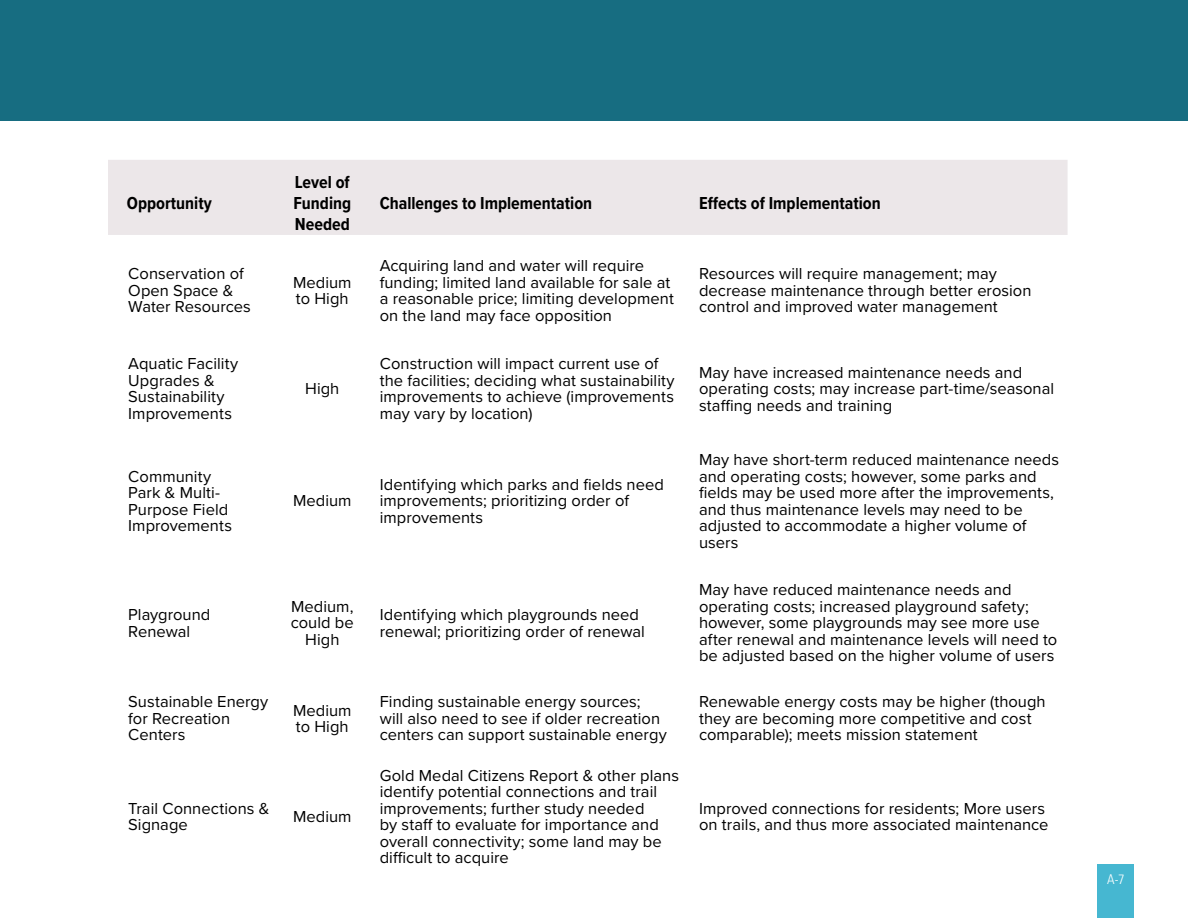
<style>
.page{position:relative;width:1188px;height:918px;background:#fff}
.page>*{position:absolute;margin:0;border:0;box-sizing:border-box;transform-origin:0 0}
.t1{font:700 18px/21px "Proxima Nova Cond";color:#000;text-align:justify}
.t2{font:16.5px/16.5px "Proxima Nova";letter-spacing:.005em;color:#000}
.t3{font:300 condensed 13.5px "Univers";color:#fff}
</style>
<div class="page">
<div style="left:0;top:0;width:1188px;height:121px;background:#176d81"></div>
<div style="left:108px;top:160px;width:960px;height:75px;background:#ece7e9"></div>
<div style="left:1098px;top:864px;width:36px;height:54px;background:#46b7d1"></div>
<p class="t1" style="left:127px;top:192px;width:86px">Opportunity</p>
<p class="t1" style="left:293px;top:171px;width:59px">Level of Funding Needed</p>
<p class="t2" style="left:128px;top:265px;width:124px">Conservation of<br>Open Space &amp;<br>Water Resources</p>
<p class="t2" style="left:293px;top:273px;width:60px">Medium to High</p>
<p class="t2" style="left:128px;top:355px;width:111px">Aquatic Facility<br>Upgrades &amp;<br>Sustainability<br>Improvements</p>
<p class="t2" style="left:128px;top:467px;width:105px">Community<br>Park &amp; Multi-<br>Purpose Field<br>Improvements</p>
<p class="t2" style="left:305px;top:380px;width:36px">High</p>
<p class="t2" style="left:293px;top:492px;width:60px">Medium</p>
<p class="t1" style="left:380px;top:192px;width:214px">Challenges to Implementation</p>
<p class="t1" style="left:699px;top:192px;width:183px">Effects of Implementation</p>
<p class="t2" style="left:380px;top:257px;width:296px">Acquiring land and water will require funding; limited land available for sale at a reasonable price; limiting development on the land may face opposition</p>
<p class="t2" style="left:699px;top:265px;width:334px">Resources will require management; may decrease maintenance through better erosion control and improved water management</p>
<p class="t2" style="left:380px;top:355px;width:296px">Construction will impact current use of the facilities; deciding what sustainability improvements to achieve (improvements may vary by location)</p>
<p class="t2" style="left:699px;top:363px;width:357px">May have increased maintenance needs and operating costs; may increase part-time/seasonal staffing needs and training</p>
<p class="t2" style="left:380px;top:476px;width:286px">Identifying which parks and fields need improvements; prioritizing order of improvements</p>
<p class="t2" style="left:699px;top:451px;width:362px">May have short-term reduced maintenance needs and operating costs; however, some parks and fields may be used more after the improvements, and thus maintenance levels may need to be adjusted to accommodate a higher volume of users</p>
<p class="t2" style="left:128px;top:606px;width:84px">Playground<br>Renewal</p>
<p class="t2" style="left:291px;top:597px;width:65px;text-align:center">Medium, could be<br>High</p>
<p class="t2" style="left:380px;top:606px;width:267px">Identifying which playgrounds need renewal; prioritizing order of renewal</p>
<p class="t2" style="left:699px;top:581px;width:360px">May have reduced maintenance needs and operating costs; increased playground safety; however, some playgrounds may see more use after renewal and maintenance levels will need to be adjusted based on the higher volume of users</p>
<p class="t2" style="left:128px;top:693px;width:142px">Sustainable Energy for Recreation<br>Centers</p>
<p class="t2" style="left:293px;top:701px;width:60px">Medium to High</p>
<p class="t2" style="left:380px;top:693px;width:289px">Finding sustainable energy sources; will also need to see if older recreation centers can support sustainable energy</p>
<p class="t2" style="left:699px;top:693px;width:348px">Renewable energy costs may be higher (though they are becoming more competitive and cost comparable); meets mission statement</p>
<p class="t2" style="left:128px;top:799px;width:143px">Trail Connections &amp;<br>Signage</p>
<p class="t2" style="left:293px;top:808px;width:60px">Medium</p>
<p class="t2" style="left:380px;top:766px;width:301px">Gold Medal Citizens Report &amp; other plans identify potential connections and trail improvements; further study needed<br>by staff to evaluate for importance and overall connectivity; some land may be difficult to acquire</p>
<p class="t2" style="left:699px;top:799px;width:351px">Improved connections for residents; More users on trails, and thus more associated maintenance</p>
<p class="t3" style="left:1107px;top:871px;width:19px">A-7</p>
</div>
